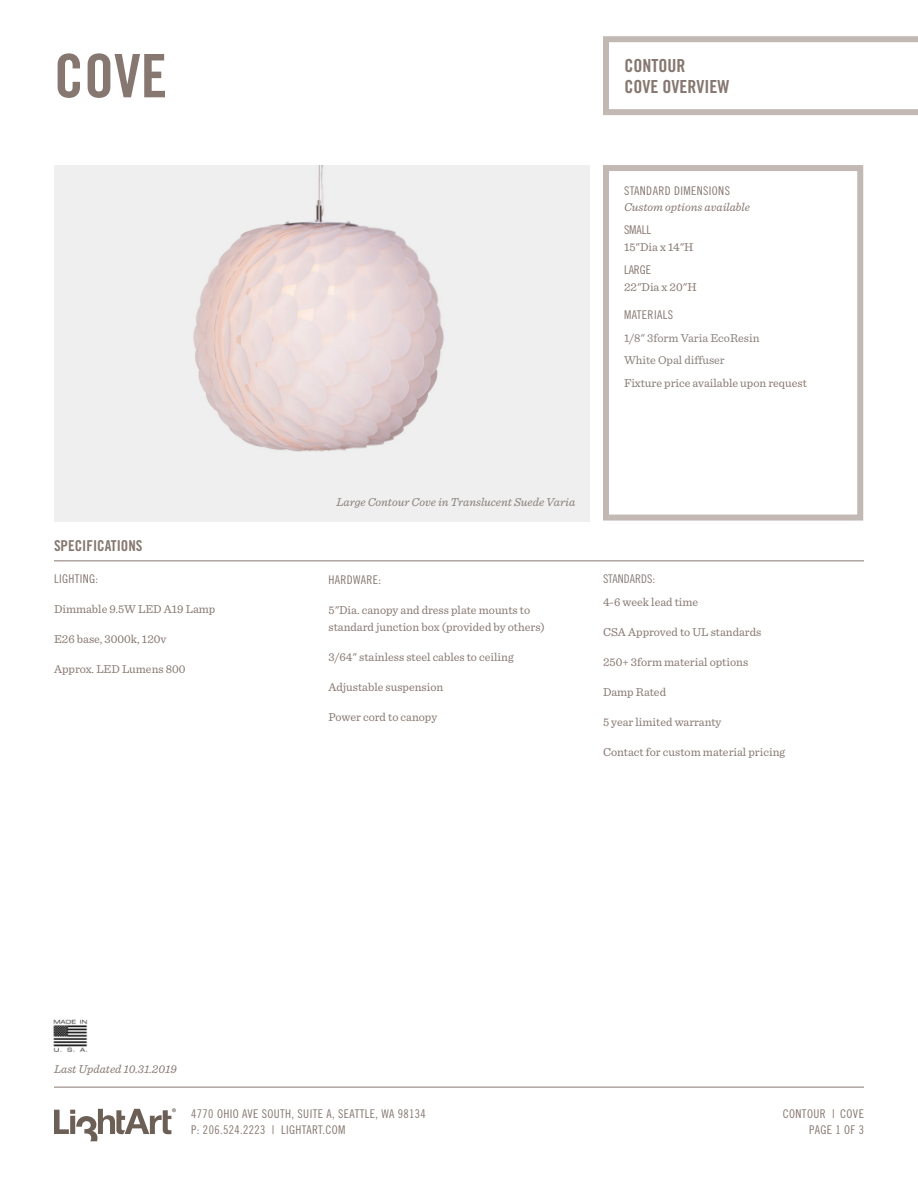
<style>
.page{position:relative;width:918px;height:1188px;background:#fff}
.page>*{position:absolute;margin:0;border:0;box-sizing:border-box;transform-origin:0 0}
.Header_1__Page_Title{font:60px "Trade Gothic LT Std Bd Cn 20";color:#867770}
.Header_2__Sub_Title{font:18px/21px "Trade Gothic LT Std Bd Cn 20";color:#867770}
.Header_3__Page_Subhe{font:15px "Trade Gothic LT Std Bd Cn 20";color:#867770}
.Text_1_extra_space_f{font:12px/16.5px "Sentinel";color:#867770}
.Header_4__Text_Heade{font:12px/16.5px "Trade Gothic LT Std Cn 18";letter-spacing:.03em;color:#867770;text-align:right}
.Text_1{font:12px "Sentinel";color:#867770}
.Header_4__Text_Heade-2{font:italic 12px/16.5px "Sentinel";color:#867770}
.Text_1-2{font:12px "Sentinel";color:#877e7a}
.t1{font:italic 12px "Sentinel";color:#877e7a}
.Text_1_italic{font:italic 12px "Sentinel";color:#867770}
.Text_1-3{font:12px "Trade Gothic LT Std Cn 18";color:#867770}
.t2{font:12px "Trade Gothic LT Std Cn 18";color:#877e7a}
.s1{font-family:"Trade Gothic LT Std Cn 18";font-style:normal}
</style>
<div class="page">
<img style="left:54px;top:165px;width:536px;height:357px">
<hr style="left:54px;top:560px;width:810px;height:1px;background:#867770">
<hr style="left:54px;top:1087px;width:810px;height:1px;background:#867770">
<div style="left:603px;top:165px;width:260px;height:356px;border:6px solid #c2b9b5"></div>
<svg style="left:603px;top:36px;width:315px;height:79px"></svg>
<svg style="left:54px;top:1108px;width:122px;height:33px"></svg>
<img style="left:53px;top:1019px;width:35px;height:33px">
<p class="Header_1__Page_Title" style="left:54px;top:39px;width:115px">COVE</p>
<p class="Header_2__Sub_Title" style="left:625px;top:55px;width:106px">CONTOUR<br>COVE OVERVIEW</p>
<p class="Header_3__Page_Subhe" style="left:54px;top:537px;width:90px">SPECIFICATIONS</p>
<p class="Header_4__Text_Heade" style="left:54px;top:571px;width:46px">LIGHTING:</p>
<p class="Text_1_extra_space_f" style="left:54px;top:601px;width:163px">Dimmable 9.5W LED A19 Lamp</p>
<p class="Text_1_extra_space_f" style="left:54px;top:631px;width:114px">E26 base, 3000k, 120v</p>
<p class="Text_1_extra_space_f" style="left:54px;top:661px;width:133px">Approx. LED Lumens 800</p>
<p class="Header_4__Text_Heade-2" style="left:624px;top:182px;width:128px"><span class="s1">STANDARD DIMENSIONS<br></span>Custom options available</p>
<p class="Text_1-3" style="left:624px;top:223px;width:29px">SMALL</p>
<p class="Text_1" style="left:624px;top:239px;width:71px">15"Dia x 14"H</p>
<p class="Text_1-3" style="left:624px;top:263px;width:29px">LARGE</p>
<p class="Text_1" style="left:624px;top:279px;width:74px">22"Dia x 20"H</p>
<p class="Header_4__Text_Heade" style="left:624px;top:307px;width:51px">MATERIALS</p>
<p class="Text_1-2" style="left:624px;top:330px;width:137px">1/8" 3form Varia EcoResin</p>
<p class="Text_1-2" style="left:624px;top:353px;width:102px">White Opal diffuser</p>
<p class="Text_1" style="left:624px;top:375px;width:184px">Fixture price available upon request</p>
<p class="t1" style="left:337px;top:495px;width:240px">Large Contour Cove in Translucent Suede Varia</p>
<p class="Header_4__Text_Heade" style="left:328px;top:572px;width:54px">HARDWARE:</p>
<p class="Text_1_extra_space_f" style="left:328px;top:602px;width:218px">5"Dia. canopy and dress plate mounts to standard junction box (provided by others)</p>
<p class="Text_1_extra_space_f" style="left:328px;top:648px;width:187px">3/64" stainless steel cables to ceiling</p>
<p class="Text_1_extra_space_f" style="left:328px;top:678px;width:116px">Adjustable suspension</p>
<p class="Text_1_extra_space_f" style="left:328px;top:708px;width:110px">Power cord to canopy</p>
<p class="t2" style="left:603px;top:572px;width:54px">STANDARDS:</p>
<p class="Text_1" style="left:603px;top:594px;width:97px">4-6 week lead time</p>
<p class="Text_1_extra_space_f" style="left:603px;top:623px;width:160px">CSA Approved to UL standards</p>
<p class="Text_1_extra_space_f" style="left:603px;top:653px;width:147px">250+ 3form material options</p>
<p class="Text_1_extra_space_f" style="left:603px;top:683px;width:65px">Damp Rated</p>
<p class="Text_1_extra_space_f" style="left:603px;top:713px;width:120px">5 year limited warranty</p>
<p class="Text_1_extra_space_f" style="left:603px;top:743px;width:184px">Contact for custom material pricing</p>
<p class="Text_1_italic" style="left:54px;top:1062px;width:124px">Last Updated 10.31.2019</p>
<p class="Header_4__Text_Heade" style="left:191px;top:1105px;width:236px;text-align:left">4770 OHIO AVE SOUTH, SUITE A, SEATTLE, WA 98134<br>P: 206.524.2223 | LIGHTART.COM</p>
<p class="Header_4__Text_Heade" style="left:783px;top:1105px;width:83px">CONTOUR | COVE<br>PAGE 1 OF 3</p>
</div>
